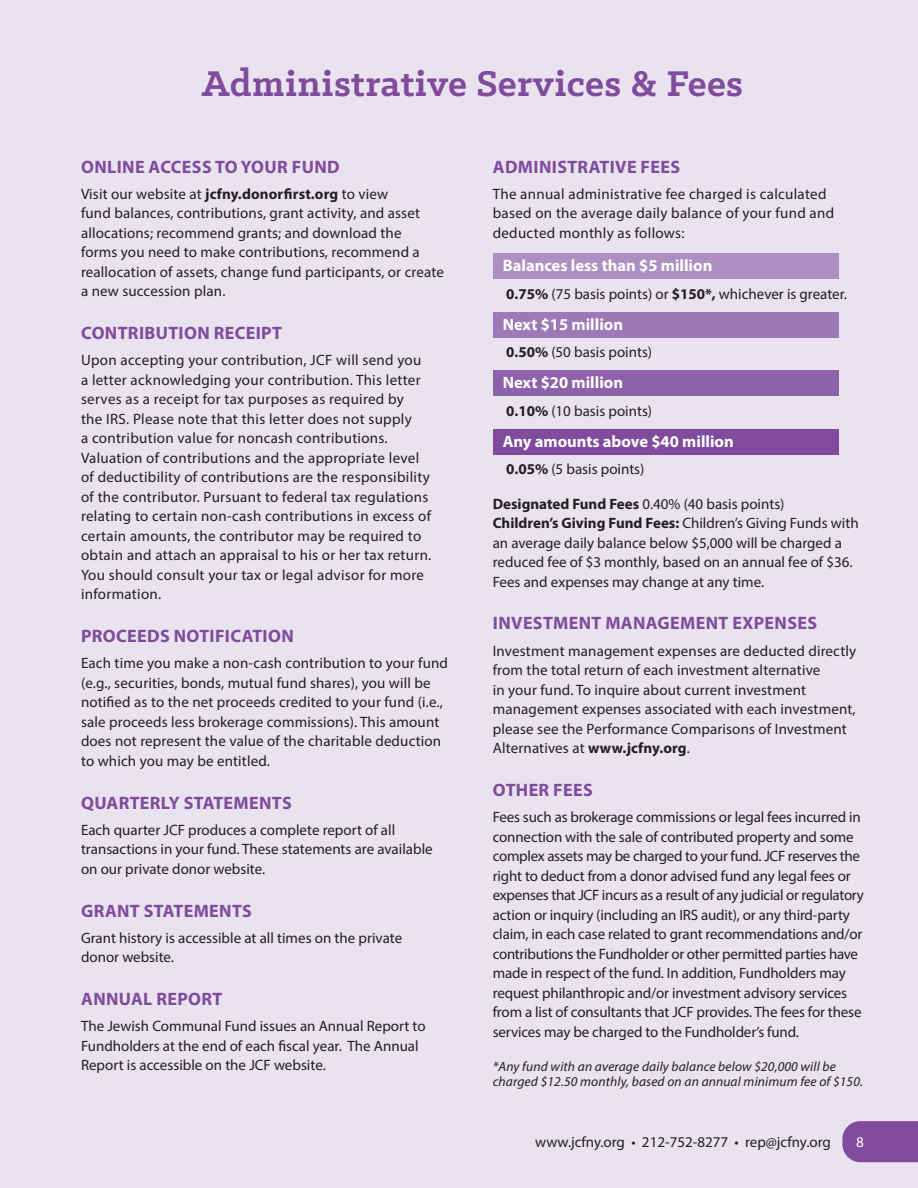
<style>
.page{position:relative;width:918px;height:1188px;background:#e9e2ef}
.page>*{position:absolute;margin:0;border:0;box-sizing:border-box;transform-origin:0 0}
.t1{font:700 40.5px "Klinic Slab";letter-spacing:.01em;color:#804b9d}
.Default{font:700 18px "Myriad Pro";letter-spacing:.02em;color:#804b9d}
.t2{font:700 16.5px "Myriad Pro";color:#fff}
.t3{font:15px/19.5px "Myriad Pro";letter-spacing:.01em;color:#231f20}
.t4{font:15px/19.5px "Myriad Pro";letter-spacing:-.01em;color:#231f20}
.t5{font:15px "Myriad Pro";color:#fff}
.t6{font:italic 13.5px/15px "Myriad Pro";letter-spacing:.01em;color:#231f20}
.s1{font-weight:700}
</style>
<div class="page">
<div style="left:493px;top:254px;width:345px;height:25px;background:#ad8fc2"></div>
<div style="left:493px;top:312px;width:345px;height:26px;background:#9d79b5"></div>
<div style="left:493px;top:371px;width:345px;height:25px;background:#8e62aa"></div>
<div style="left:493px;top:429px;width:345px;height:25px;background:#804b9d"></div>
<svg style="left:842px;top:1121px;width:76px;height:41px;background:#8552a1"></svg>
<p class="t1" style="left:202px;top:57px;width:543px">Administrative Services &amp; Fees</p>
<p class="Default" style="left:81px;top:155px;width:260px">ONLINE ACCESS TO YOUR FUND</p>
<p class="t3" style="left:81px;top:184px;width:365px">Visit our website at <span class="s1">jcfny.donorfirst.org</span> to view<br>fund balances, contributions, grant activity, and asset allocations; recommend grants; and download the<br>forms you need to make contributions, recommend a reallocation of assets, change fund participants, or create a new succession plan.</p>
<p class="Default" style="left:81px;top:321px;width:202px">CONTRIBUTION RECEIPT</p>
<p class="t3" style="left:81px;top:350px;width:352px">Upon accepting your contribution, JCF will send you a letter acknowledging your contribution. This letter serves as a receipt for tax purposes as required by<br>the IRS. Please note that this letter does not supply<br>a contribution value for noncash contributions.<br>Valuation of contributions and the appropriate level of deductibility of contributions are the responsibility of the contributor. Pursuant to federal tax regulations relating to certain non-cash contributions in excess of certain amounts, the contributor may be required to obtain and attach an appraisal to his or her tax return.<br>You should consult your tax or legal advisor for more information.</p>
<p class="Default" style="left:81px;top:624px;width:214px">PROCEEDS NOTIFICATION</p>
<p class="t3" style="left:81px;top:653px;width:369px">Each time you make a non-cash contribution to your fund (e.g., securities, bonds, mutual fund shares), you will be notified as to the net proceeds credited to your fund (i.e., sale proceeds less brokerage commissions). This amount does not represent the value of the charitable deduction to which you may be entitled.</p>
<p class="Default" style="left:81px;top:791px;width:212px">QUARTERLY STATEMENTS</p>
<p class="t3" style="left:81px;top:820px;width:353px">Each quarter JCF produces a complete report of all transactions in your fund. These statements are available on our private donor website.</p>
<p class="Default" style="left:81px;top:899px;width:172px">GRANT STATEMENTS</p>
<p class="t3" style="left:81px;top:928px;width:323px">Grant history is accessible at all times on the private donor website.</p>
<p class="Default" style="left:81px;top:987px;width:143px">ANNUAL REPORT</p>
<p class="t3" style="left:81px;top:1016px;width:346px">The Jewish Communal Fund issues an Annual Report to<br>Fundholders at the end of each fiscal year. The Annual<br>Report is accessible on the JCF website.</p>
<p class="Default" style="left:493px;top:155px;width:189px">ADMINISTRATIVE FEES</p>
<p class="t3" style="left:493px;top:184px;width:343px">The annual administrative fee charged is calculated based on the average daily balance of your fund and deducted monthly as follows:</p>
<p class="t2" style="left:503px;top:255px;width:211px">Balances less than $5 million</p>
<p class="t3" style="left:506px;top:283px;width:342px"><span class="s1">0.75%</span> (75 basis points) or <span class="s1">$150*,</span> whichever is greater.</p>
<p class="t2" style="left:503px;top:313px;width:122px">Next $15 million</p>
<p class="t3" style="left:506px;top:342px;width:147px"><span class="s1">0.50%</span> (50 basis points)</p>
<p class="t2" style="left:503px;top:372px;width:122px">Next $20 million</p>
<p class="t3" style="left:506px;top:400px;width:147px"><span class="s1">0.10%</span> (10 basis points)</p>
<p class="t2" style="left:503px;top:430px;width:233px">Any amounts above $40 million</p>
<p class="t3" style="left:506px;top:459px;width:140px"><span class="s1">0.05%</span> (5 basis points)</p>
<p class="t3" style="left:493px;top:493px;width:293px"><span class="s1">Designated Fund Fees</span> 0.40% (40 basis points)</p>
<p class="t3" style="left:493px;top:513px;width:367px"><span class="s1">Children’s Giving Fund Fees:</span> Children’s Giving Funds with an average daily balance below $5,000 will be charged a reduced fee of $3 monthly, based on an annual fee of $36.<br>Fees and expenses may change at any time.</p>
<p class="Default" style="left:493px;top:611px;width:326px">INVESTMENT MANAGEMENT EXPENSES</p>
<p class="t3" style="left:493px;top:640px;width:365px">Investment management expenses are deducted directly from the total return of each investment alternative<br>in your fund. To inquire about current investment management expenses associated with each investment, please see the Performance Comparisons of Investment Alternatives at <span class="s1">www.jcfny.org</span>.</p>
<p class="Default" style="left:493px;top:778px;width:101px">OTHER FEES</p>
<p class="t4" style="left:493px;top:807px;width:373px">Fees such as brokerage commissions or legal fees incurred in connection with the sale of contributed property and some complex assets may be charged to your fund. JCF reserves the right to deduct from a donor advised fund any legal fees or expenses that JCF incurs as a result of any judicial or regulatory action or inquiry (including an IRS audit), or any third-party claim, in each case related to grant recommendations and/or contributions the Fundholder or other permitted parties have made in respect of the fund. In addition, Fundholders may request philanthropic and/or investment advisory services from a list of consultants that JCF provides. The fees for these services may be charged to the Fundholder’s fund.</p>
<p class="t6" style="left:493px;top:1059px;width:372px">*Any fund with an average daily balance below $20,000 will be charged $12.50 monthly, based on an annual minimum fee of $150.</p>
<p class="t3" style="left:535px;top:1132px;width:297px">www.jcfny.org • 212-752-8277 • rep@jcfny.org</p>
<p class="t5" style="left:856px;top:1132px;width:9px">8</p>
</div>
